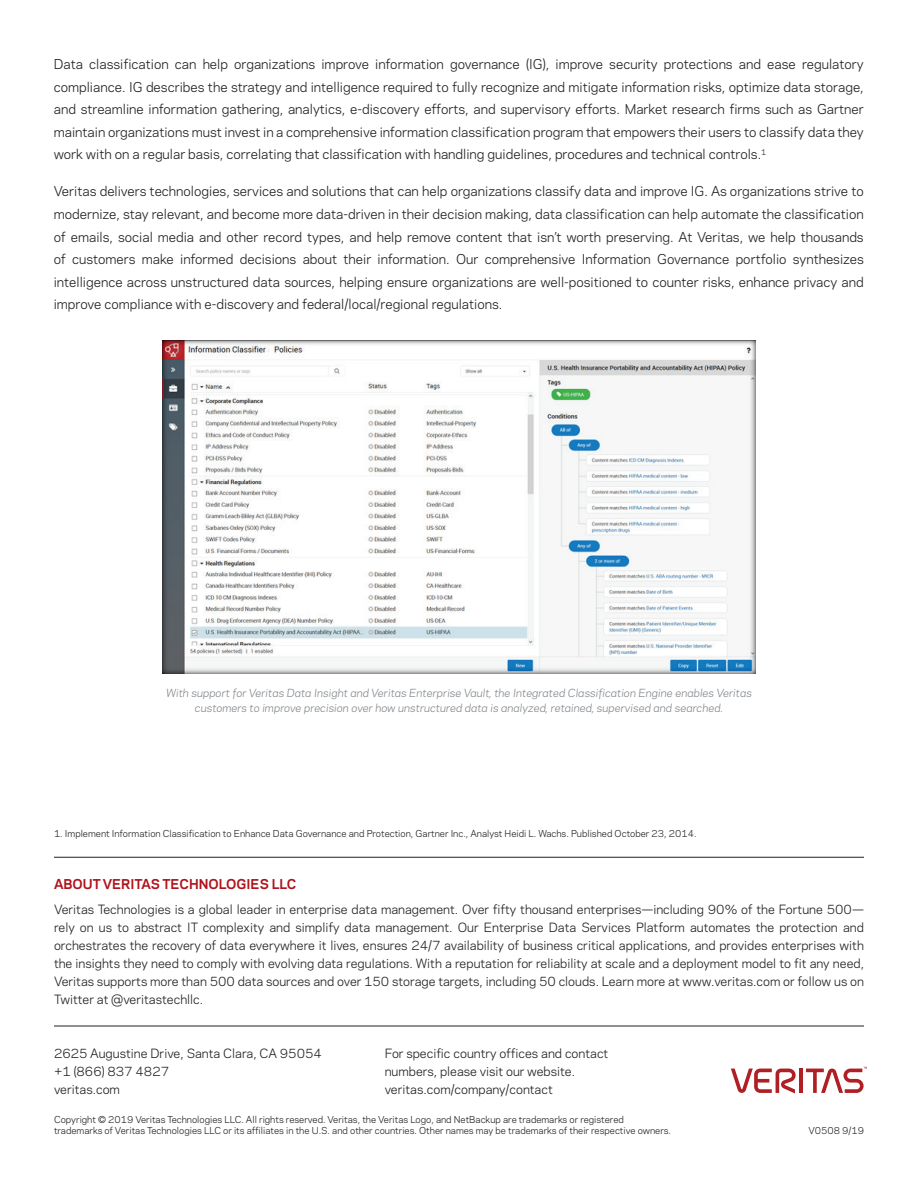
<style>
.page{position:relative;width:918px;height:1188px;background:#fff}
.page>*{position:absolute;margin:0;border:0;box-sizing:border-box;transform-origin:0 0}
.t1{font:12.75px/22.5px "Polaris";color:#231f20;text-align:justify}
.t2{font:700 12.75px "Polaris";color:#b0131c}
.t3{font:12px/18px "Polaris";color:#231f20}
.t4{font:italic 10.5px/15px "Polaris";color:#848a8f;text-align:center}
.t5{font:9px/10.8px "Polaris";color:#231f20}
</style>
<div class="page">
<img style="left:163px;top:340px;width:592px;height:334px">
<hr style="left:799px;top:1069px;width:4px;height:24px;background:#b01f23">
<svg style="left:731px;top:1069px;width:65px;height:25px"></svg>
<svg style="left:806px;top:1067px;width:61px;height:26px"></svg>
<hr style="left:54px;top:1026px;width:810px;height:1px;background:#231f20">
<hr style="left:54px;top:857px;width:810px;height:1px;background:#231f20">
<p class="t1" style="left:54px;top:52px;width:812px">Data classification can help organizations improve information governance (IG), improve security protections and ease regulatory compliance. IG describes the strategy and intelligence required to fully recognize and mitigate information risks, optimize data storage, and streamline information gathering, analytics, e-discovery efforts, and supervisory efforts. Market research firms such as Gartner maintain organizations must invest in a comprehensive information classification program that empowers their users to classify data they work with on a regular basis, correlating that classification with handling guidelines, procedures and technical controls.<sup>1</sup></p>
<p class="t1" style="left:54px;top:180px;width:812px">Veritas delivers technologies, services and solutions that can help organizations classify data and improve IG. As organizations strive to modernize, stay relevant, and become more data-driven in their decision making, data classification can help automate the classification of emails, social media and other record types, and help remove content that isn’t worth preserving. At Veritas, we help thousands of customers make informed decisions about their information. Our comprehensive Information Governance portfolio synthesizes intelligence across unstructured data sources, helping ensure organizations are well-positioned to counter risks, enhance privacy and improve compliance with e-discovery and federal/local/regional regulations.</p>
<p class="t4" style="left:166px;top:685px;width:587px">With support for Veritas Data Insight and Veritas Enterprise Vault, the Integrated Classification Engine enables Veritas customers to improve precision over how unstructured data is analyzed, retained, supervised and searched.</p>
<p class="t5" style="left:54px;top:828px;width:644px">1. Implement Information Classification to Enhance Data Governance and Protection, Gartner Inc., Analyst Heidi L. Wachs. Published October 23, 2014.</p>
<p class="t2" style="left:54px;top:875px;width:244px">ABOUT VERITAS TECHNOLOGIES LLC</p>
<p class="t3" style="left:54px;top:900px;width:812px;text-align:justify">Veritas Technologies is a global leader in enterprise data management. Over fifty thousand enterprises—including 90% of the Fortune 500— rely on us to abstract IT complexity and simplify data management. Our Enterprise Data Services Platform automates the protection and orchestrates the recovery of data everywhere it lives, ensures 24/7 availability of business critical applications, and provides enterprises with the insights they need to comply with evolving data regulations. With a reputation for reliability at scale and a deployment model to fit any need, Veritas supports more than 500 data sources and over 150 storage targets, including 50 clouds. Learn more at www.veritas.com or follow us on Twitter at @veritastechllc.</p>
<p class="t3" style="left:54px;top:1043px;width:269px">2625 Augustine Drive, Santa Clara, CA 95054 +1 (866) 837 4827<br>veritas.com</p>
<p class="t3" style="left:385px;top:1043px;width:225px">For specific country offices and contact numbers, please visit our website. veritas.com/company/contact</p>
<p class="t5" style="left:54px;top:1114px;width:619px">Copyright © 2019 Veritas Technologies LLC. All rights reserved. Veritas, the Veritas Logo, and NetBackup are trademarks or registered trademarks of Veritas Technologies LLC or its affiliates in the U.S. and other countries. Other names may be trademarks of their respective owners.</p>
<p class="t5" style="left:808px;top:1125px;width:57px">V0508 9/19</p>
</div>
